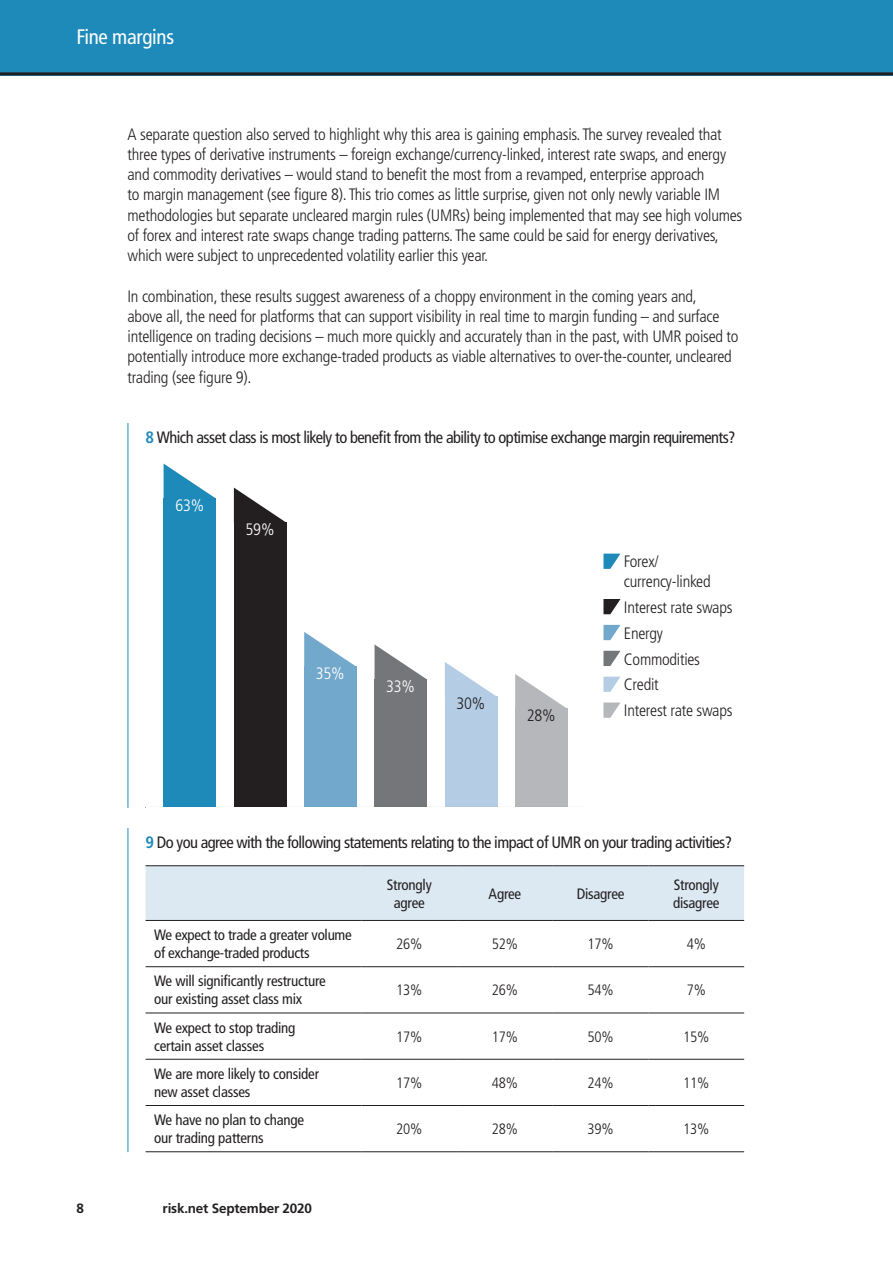
<style>
.page{position:relative;width:893px;height:1263px;background:#fff}
.page>*{position:absolute;margin:0;border:0;box-sizing:border-box;transform-origin:0 0}
.t1{font:condensed 21px "Frutiger LT Std";letter-spacing:-.015em;color:#fff}
.Bodytext__no_indent{font:300 condensed 16.5px/20.2px "Frutiger LT Std";letter-spacing:-.015em;color:#231f20}
.Bodytext__no_indent-2{font:condensed 16.5px "Frutiger LT Std";letter-spacing:-.035em;color:#231f20}
.Bodytext__no_indent-3{font:300 condensed 16.5px "Frutiger LT Std";letter-spacing:-.015em;color:#fff}
.Bodytext__no_indent-4{font:condensed 15px/18px "Frutiger LT Std";letter-spacing:-.015em;color:#231f20}
.Bodytext__no_indent-5{font:300 condensed 15px "Frutiger LT Std";letter-spacing:-.015em;color:#231f20}
.t2{font:700 13.5px "Frutiger LT Std";letter-spacing:-.015em;color:#231f20}
.s1{font-weight:700;color:#1e8aba}
</style>
<div class="page">
<div style="left:0;top:0;width:893px;height:75px;background:#1e8aba"></div>
<hr style="left:0;top:72px;width:893px;height:3px;background:#231f20">
<div style="left:146px;top:866px;width:598px;height:54px;background:#dce8f2"></div>
<hr style="left:146px;top:865px;width:215px;height:1px;background:#231f20">
<hr style="left:361px;top:865px;width:96px;height:1px;background:#231f20">
<hr style="left:457px;top:865px;width:96px;height:1px;background:#231f20">
<hr style="left:553px;top:865px;width:95px;height:1px;background:#231f20">
<hr style="left:648px;top:865px;width:96px;height:1px;background:#231f20">
<hr style="left:146px;top:920px;width:215px;height:1px;background:#231f20">
<hr style="left:361px;top:920px;width:96px;height:1px;background:#231f20">
<hr style="left:457px;top:920px;width:96px;height:1px;background:#231f20">
<hr style="left:553px;top:920px;width:95px;height:1px;background:#231f20">
<hr style="left:648px;top:920px;width:96px;height:1px;background:#231f20">
<hr style="left:146px;top:966px;width:215px;height:1px;background:#231f20">
<hr style="left:361px;top:966px;width:96px;height:1px;background:#231f20">
<hr style="left:457px;top:966px;width:96px;height:1px;background:#231f20">
<hr style="left:553px;top:966px;width:95px;height:1px;background:#231f20">
<hr style="left:648px;top:966px;width:96px;height:1px;background:#231f20">
<hr style="left:146px;top:1012px;width:215px;height:1px;background:#231f20">
<hr style="left:361px;top:1012px;width:96px;height:1px;background:#231f20">
<hr style="left:457px;top:1012px;width:96px;height:1px;background:#231f20">
<hr style="left:553px;top:1012px;width:95px;height:1px;background:#231f20">
<hr style="left:648px;top:1012px;width:96px;height:1px;background:#231f20">
<hr style="left:146px;top:1059px;width:215px;height:1px;background:#231f20">
<hr style="left:361px;top:1059px;width:96px;height:1px;background:#231f20">
<hr style="left:457px;top:1059px;width:96px;height:1px;background:#231f20">
<hr style="left:553px;top:1059px;width:95px;height:1px;background:#231f20">
<hr style="left:648px;top:1059px;width:96px;height:1px;background:#231f20">
<hr style="left:146px;top:1105px;width:215px;height:1px;background:#231f20">
<hr style="left:361px;top:1105px;width:96px;height:1px;background:#231f20">
<hr style="left:457px;top:1105px;width:96px;height:1px;background:#231f20">
<hr style="left:553px;top:1105px;width:95px;height:1px;background:#231f20">
<hr style="left:648px;top:1105px;width:96px;height:1px;background:#231f20">
<hr style="left:146px;top:1151px;width:215px;height:1px;background:#231f20">
<hr style="left:361px;top:1151px;width:96px;height:1px;background:#231f20">
<hr style="left:457px;top:1151px;width:96px;height:1px;background:#231f20">
<hr style="left:553px;top:1151px;width:95px;height:1px;background:#231f20">
<hr style="left:648px;top:1151px;width:96px;height:1px;background:#231f20">
<hr style="left:128px;top:423px;width:1px;height:385px;background:#1e8aba">
<div style="left:164px;top:498px;width:52px;height:310px;background:#1e8aba"></div>
<div style="left:234px;top:522px;width:52px;height:286px;background:#231f20"></div>
<div style="left:304px;top:667px;width:53px;height:141px;background:#72a8cc"></div>
<div style="left:375px;top:679px;width:52px;height:129px;background:#757679"></div>
<div style="left:445px;top:697px;width:52px;height:111px;background:#b5cde4"></div>
<div style="left:515px;top:709px;width:52px;height:99px;background:#b6b7bb"></div>
<svg style="left:164px;top:464px;width:51px;height:34px"></svg>
<svg style="left:234px;top:488px;width:52px;height:34px"></svg>
<svg style="left:304px;top:632px;width:53px;height:35px"></svg>
<svg style="left:375px;top:645px;width:51px;height:34px"></svg>
<svg style="left:445px;top:662px;width:52px;height:35px"></svg>
<svg style="left:515px;top:674px;width:52px;height:35px"></svg>
<svg style="left:603px;top:554px;width:17px;height:15px"></svg>
<svg style="left:603px;top:599px;width:17px;height:15px"></svg>
<svg style="left:603px;top:625px;width:17px;height:15px"></svg>
<svg style="left:603px;top:651px;width:17px;height:15px"></svg>
<svg style="left:603px;top:677px;width:17px;height:15px"></svg>
<svg style="left:603px;top:702px;width:17px;height:16px"></svg>
<hr style="left:146px;top:807px;width:439px;height:1px;background:#231f20">
<hr style="left:128px;top:828px;width:1px;height:324px;background:#1e8aba">
<p class="t1" style="left:77px;top:25px;width:99px">Fine margins</p>
<p class="Bodytext__no_indent" style="left:128px;top:124px;width:616px">A separate question also served to highlight why this area is gaining emphasis. The survey revealed that three types of derivative instruments – foreign exchange/currency-linked, interest rate swaps, and energy and commodity derivatives – would stand to benefit the most from a revamped, enterprise approach<br>to margin management (see figure 8). This trio comes as little surprise, given not only newly variable IM methodologies but separate uncleared margin rules (UMRs) being implemented that may see high volumes of forex and interest rate swaps change trading patterns. The same could be said for energy derivatives, which were subject to unprecedented volatility earlier this year.</p>
<p class="Bodytext__no_indent" style="left:128px;top:286px;width:612px">In combination, these results suggest awareness of a choppy environment in the coming years and,<br>above all, the need for platforms that can support visibility in real time to margin funding – and surface intelligence on trading decisions – much more quickly and accurately than in the past, with UMR poised to potentially introduce more exchange-traded products as viable alternatives to over-the-counter, uncleared trading (see figure 9).</p>
<p class="Bodytext__no_indent-2" style="left:146px;top:428px;width:592px"><span class="s1">8</span> Which asset class is most likely to benefit from the ability to optimise exchange margin requirements?</p>
<p class="Bodytext__no_indent-3" style="left:175px;top:496px;width:30px">63%</p>
<p class="Bodytext__no_indent-3" style="left:246px;top:520px;width:30px">59%</p>
<p class="Bodytext__no_indent-3" style="left:316px;top:664px;width:30px">35%</p>
<p class="Bodytext__no_indent-3" style="left:386px;top:677px;width:30px">33%</p>
<p class="Bodytext__no_indent" style="left:457px;top:694px;width:30px">30%</p>
<p class="Bodytext__no_indent" style="left:527px;top:706px;width:30px">28%</p>
<p class="Bodytext__no_indent" style="left:624px;top:552px;width:88px;line-height:19.5px">Forex/ currency-linked</p>
<p class="Bodytext__no_indent" style="left:624px;top:597px;width:110px">Interest rate swaps</p>
<p class="Bodytext__no_indent" style="left:624px;top:623px;width:41px">Energy</p>
<p class="Bodytext__no_indent" style="left:624px;top:649px;width:78px">Commodities</p>
<p class="Bodytext__no_indent" style="left:624px;top:675px;width:36px">Credit</p>
<p class="Bodytext__no_indent" style="left:624px;top:701px;width:110px">Interest rate swaps</p>
<p class="Bodytext__no_indent-2" style="left:146px;top:833px;width:588px"><span class="s1">9</span> Do you agree with the following statements relating to the impact of UMR on your trading activities?</p>
<p class="Bodytext__no_indent-4" style="left:387px;top:876px;width:47px;text-align:center">Strongly agree</p>
<p class="Bodytext__no_indent-4" style="left:489px;top:885px;width:34px">Agree</p>
<p class="Bodytext__no_indent-4" style="left:577px;top:885px;width:49px">Disagree</p>
<p class="Bodytext__no_indent-4" style="left:673px;top:876px;width:48px">Strongly disagree</p>
<p class="Bodytext__no_indent-4" style="left:154px;top:926px;width:199px">We expect to trade a greater volume of exchange-traded products</p>
<p class="Bodytext__no_indent-5" style="left:396px;top:935px;width:28px">26%</p>
<p class="Bodytext__no_indent-5" style="left:492px;top:935px;width:28px">52%</p>
<p class="Bodytext__no_indent-5" style="left:588px;top:935px;width:28px">17%</p>
<p class="Bodytext__no_indent-5" style="left:687px;top:935px;width:21px">4%</p>
<p class="Bodytext__no_indent-4" style="left:154px;top:972px;width:173px">We will significantly restructure our existing asset class mix</p>
<p class="Bodytext__no_indent-5" style="left:396px;top:982px;width:28px">13%</p>
<p class="Bodytext__no_indent-5" style="left:492px;top:982px;width:28px">26%</p>
<p class="Bodytext__no_indent-5" style="left:588px;top:982px;width:28px">54%</p>
<p class="Bodytext__no_indent-5" style="left:687px;top:982px;width:21px">7%</p>
<p class="Bodytext__no_indent-4" style="left:154px;top:1019px;width:143px">We expect to stop trading certain asset classes</p>
<p class="Bodytext__no_indent-5" style="left:396px;top:1028px;width:28px">17%</p>
<p class="Bodytext__no_indent-5" style="left:492px;top:1028px;width:28px">17%</p>
<p class="Bodytext__no_indent-5" style="left:588px;top:1028px;width:28px">50%</p>
<p class="Bodytext__no_indent-5" style="left:683px;top:1028px;width:28px">15%</p>
<p class="Bodytext__no_indent-4" style="left:154px;top:1065px;width:167px">We are more likely to consider new asset classes</p>
<p class="Bodytext__no_indent-5" style="left:396px;top:1074px;width:28px">17%</p>
<p class="Bodytext__no_indent-5" style="left:492px;top:1074px;width:28px">48%</p>
<p class="Bodytext__no_indent-5" style="left:588px;top:1074px;width:28px">24%</p>
<p class="Bodytext__no_indent-5" style="left:683px;top:1074px;width:28px">11%</p>
<p class="Bodytext__no_indent-4" style="left:154px;top:1111px;width:152px">We have no plan to change our trading patterns</p>
<p class="Bodytext__no_indent-5" style="left:396px;top:1120px;width:28px">20%</p>
<p class="Bodytext__no_indent-5" style="left:492px;top:1120px;width:28px">28%</p>
<p class="Bodytext__no_indent-5" style="left:588px;top:1120px;width:28px">39%</p>
<p class="Bodytext__no_indent-5" style="left:683px;top:1120px;width:28px">13%</p>
<p class="t2" style="left:77px;top:1200px;width:9px">8</p>
<p class="t2" style="left:163px;top:1200px;width:151px">risk.net September 2020</p>
</div>
